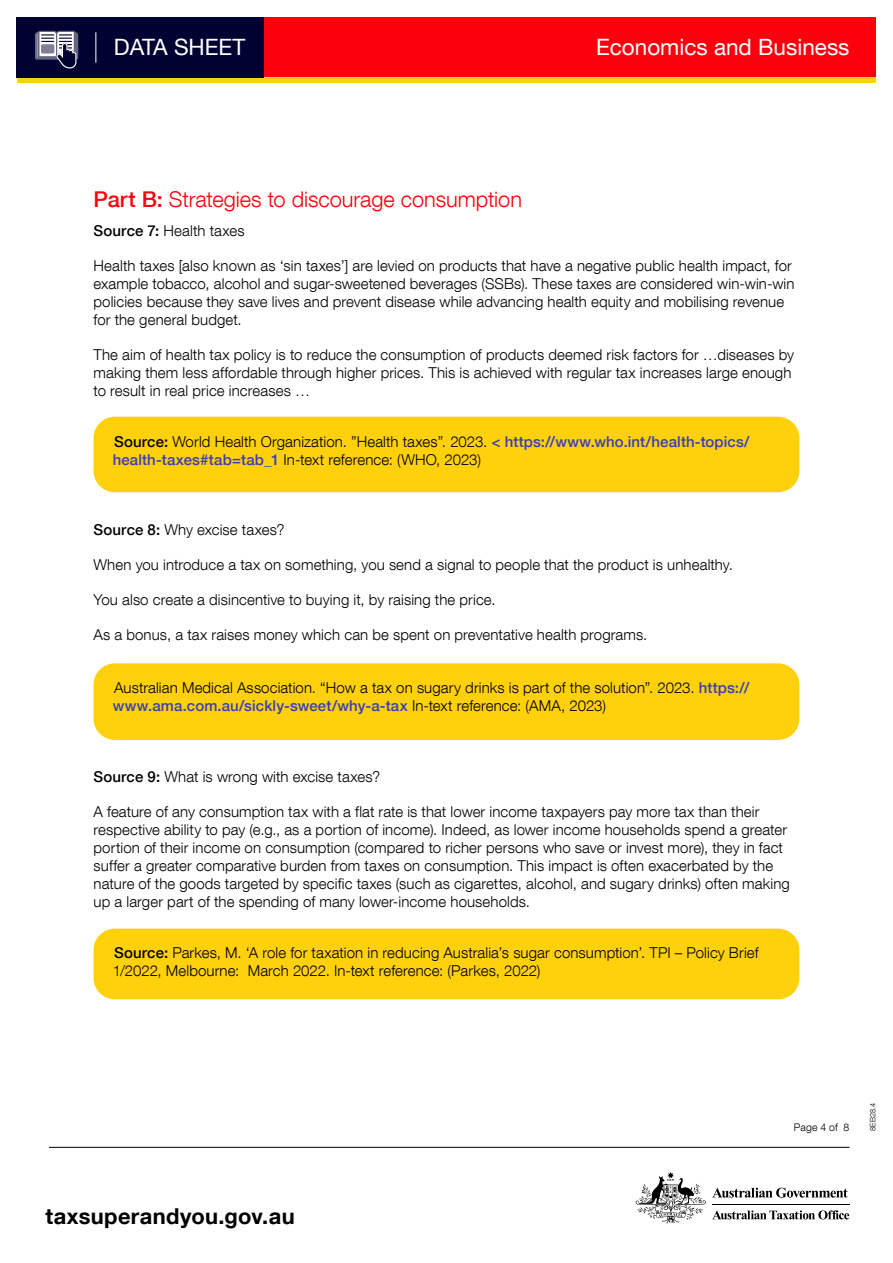
<style>
.page{position:relative;width:893px;height:1263px;background:#fff}
.page>*{position:absolute;margin:0;border:0;box-sizing:border-box;transform-origin:0 0}
.t1{font:22.5px "Helvetica Neue LT Com";color:#fff}
.t2{font:700 21.9px "Helvetica Neue LT Com";letter-spacing:.015em;color:#000}
.t3{font:300 21.75px "Helvetica Neue LT Com";letter-spacing:-.005em;color:#fc010d}
.t4{font:300 15px/18px "Helvetica Neue LT Com";letter-spacing:.005em;color:#000}
.t5{font:300 10.5px "Helvetica Neue LT Com";letter-spacing:.01em;color:#000}
.t6{font:300 7.5px "Helvetica Neue LT Com";letter-spacing:.01em;color:#000}
.s1{font-weight:500}
.s2{font-weight:500;color:#3a3db6}
</style>
<div class="page">
<hr style="left:712px;top:1204px;width:137px;height:1px;background:#000">
<svg style="left:712px;top:1210px;width:137px;height:9px"></svg>
<svg style="left:712px;top:1188px;width:136px;height:10px"></svg>
<svg style="left:636px;top:1172px;width:70px;height:51px"></svg>
<hr style="left:49px;top:1147px;width:800px;height:1px;background:#000">
<div style="left:17px;top:17px;width:859px;height:61px;background:#fc010d"></div>
<div style="left:17px;top:78px;width:859px;height:5px;background:#ffd10d"></div>
<div style="left:16px;top:17px;width:248px;height:61px;background:#000231"></div>
<hr style="left:95px;top:32px;width:1px;height:31px;background:#fff">
<svg style="left:35px;top:31px;width:43px;height:37px"></svg>
<div style="left:94px;top:417px;width:705px;height:75px;background:#ffd10d;border-radius:21px"></div>
<div style="left:94px;top:663px;width:705px;height:77px;background:#ffd10d;border-radius:21px"></div>
<div style="left:94px;top:929px;width:705px;height:70px;background:#ffd10d;border-radius:21px"></div>
<h1 class="t1" style="left:114px;top:34px;width:133px">DATA SHEET</h1>
<h1 class="t1" style="left:596px;top:34px;width:255px">Economics and Business</h1>
<h3 class="t3" style="left:94px;top:186px;width:430px"><span class="s1">Part B:</span> Strategies to discourage consumption</h3>
<p class="t4" style="left:94px;top:221px;width:153px"><span class="s1">Source 7:</span> Health taxes</p>
<p class="t4" style="left:94px;top:256px;width:702px">Health taxes [also known as ‘sin taxes’] are levied on products that have a negative public health impact, for example tobacco, alcohol and sugar-sweetened beverages (SSBs). These taxes are considered win-win-win policies because they save lives and prevent disease while advancing health equity and mobilising revenue for the general budget.</p>
<p class="t4" style="left:94px;top:345px;width:702px">The aim of health tax policy is to reduce the consumption of products deemed risk factors for …diseases by making them less affordable through higher prices. This is achieved with regular tax increases large enough to result in real price increases …</p>
<p class="t4" style="left:113px;top:432px;width:638px"><span class="s1">Source:</span> World Health Organization. ”Health taxes”. 2023. <span class="s2">&lt; https://www.who.int/health-topics/ health-taxes#tab=tab_1</span> In-text reference: (WHO, 2023)</p>
<p class="t4" style="left:94px;top:520px;width:192px"><span class="s1">Source 8:</span> Why excise taxes?</p>
<p class="t4" style="left:94px;top:555px;width:641px">When you introduce a tax on something, you send a signal to people that the product is unhealthy.</p>
<p class="t4" style="left:94px;top:590px;width:404px">You also create a disincentive to buying it, by raising the price.</p>
<p class="t4" style="left:94px;top:625px;width:555px">As a bonus, a tax raises money which can be spent on preventative health programs.</p>
<p class="t4" style="left:113px;top:679px;width:638px">Australian Medical Association. “How a tax on sugary drinks is part of the solution”. 2023. <span class="s2">https:// www.ama.com.au/sickly-sweet/why-a-tax</span> In-text reference: (AMA, 2023)</p>
<p class="t4" style="left:94px;top:767px;width:288px"><span class="s1">Source 9:</span> What is wrong with excise taxes?</p>
<p class="t4" style="left:94px;top:802px;width:698px">A feature of any consumption tax with a flat rate is that lower income taxpayers pay more tax than their respective ability to pay (e.g., as a portion of income). Indeed, as lower income households spend a greater portion of their income on consumption (compared to richer persons who save or invest more), they in fact suffer a greater comparative burden from taxes on consumption. This impact is often exacerbated by the nature of the goods targeted by specific taxes (such as cigarettes, alcohol, and sugary drinks) often making up a larger part of the spending of many lower-income households.</p>
<p class="t4" style="left:113px;top:944px;width:647px"><span class="s1">Source:</span> Parkes, M. ‘A role for taxation in reducing Australia’s sugar consumption’. TPI – Policy Brief<br>1/2022, Melbourne: March 2022. In-text reference: (Parkes, 2022)</p>
<h2 class="t2" style="left:46px;top:1202px;width:251px">taxsuperandyou.gov.au</h2>
<p class="t5" style="left:794px;top:1121px;width:57px">Page 4 of 8</p>
<p class="t6" style="left:868px;top:1131px;width:30px;rotate:-90deg">8EB28.4</p>
</div>
